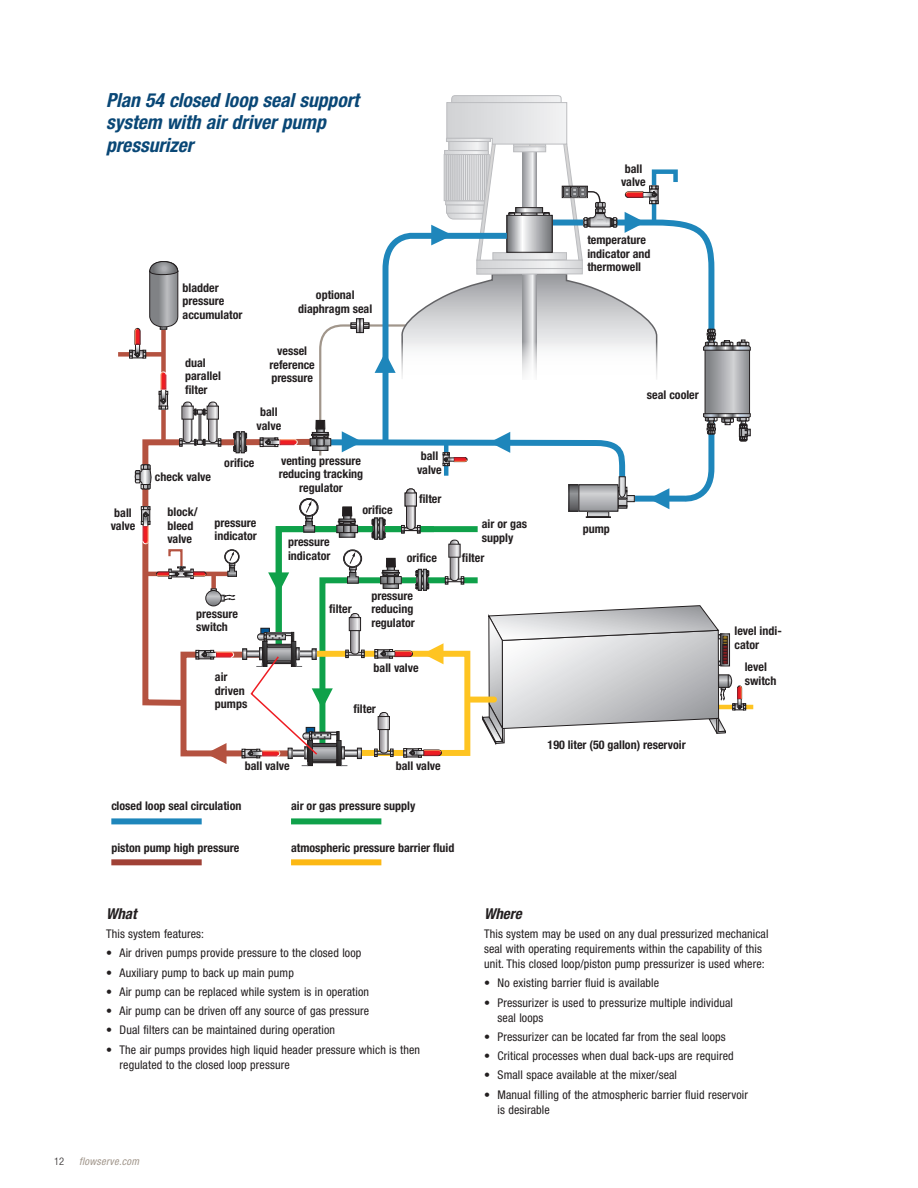
<style>
.page{position:relative;width:918px;height:1188px;background:#fff}
.page>*{position:absolute;margin:0;border:0;box-sizing:border-box;transform-origin:0 0}
.Sub_Header{font:italic 700 condensed 19.5px/22.5px "Helvetica Neue LT Std";color:#094776}
.Brochure_Sub_Title{font:italic 700 condensed 15px "Helvetica Neue LT Std";color:#231f20}
.Listing_Tabs{font:condensed 12px/15px "Helvetica Neue LT Std";letter-spacing:.01em;color:#231f20}
.Body_text{font:700 condensed 12px/13.5px "Helvetica Neue LT Std";color:#231f20}
.Brochure_Sub_Title-2{font:condensed 12px/15px "Helvetica Neue LT Std";letter-spacing:.01em;color:#231f20}
.t1{font:italic condensed 10.5px "Helvetica Neue LT Std";letter-spacing:.025em;color:#a1968b}
.t2{font:300 condensed 10.5px "Helvetica Neue LT Std";color:#231f20}
</style>
<div class="page">
<hr style="left:719px;top:705px;width:34px;height:4px;background:#fec422">
<div style="left:118px;top:352px;width:45px;height:5px;background:#b45240"></div>
<div style="left:111px;top:818px;width:91px;height:6px;background:#1e86bb"></div>
<div style="left:111px;top:859px;width:91px;height:6px;background:#a04136"></div>
<div style="left:291px;top:818px;width:90px;height:6px;background:#0fa14a"></div>
<div style="left:291px;top:859px;width:90px;height:6px;background:#fcb814"></div>
<svg style="left:129px;top:95px;width:622px;height:671px"></svg>
<p class="Sub_Header" style="left:106px;top:89px;width:254px">Plan 54 closed loop seal support system with air driver pump pressurizer</p>
<p class="Body_text" style="left:111px;top:506px;width:26px">ball valve</p>
<p class="Body_text" style="left:183px;top:281px;width:38px">bladder</p>
<p class="Body_text" style="left:183px;top:294px;width:43px">pressure</p>
<p class="Body_text" style="left:183px;top:308px;width:61px">accumulator</p>
<p class="Body_text" style="left:185px;top:356px;width:37px">dual parallel filter</p>
<p class="Body_text" style="left:316px;top:288px;width:40px">optional</p>
<p class="Body_text" style="left:298px;top:302px;width:75px">diaphragm seal</p>
<p class="Body_text" style="left:270px;top:344px;width:47px;text-align:center">vessel reference pressure</p>
<p class="Body_text" style="left:257px;top:405px;width:26px">ball valve</p>
<p class="Body_text" style="left:155px;top:470px;width:58px">check valve</p>
<p class="Body_text" style="left:224px;top:456px;width:32px">orifice</p>
<p class="Body_text" style="left:279px;top:454px;width:86px;text-align:center">venting pressure reducing tracking regulator</p>
<p class="Body_text" style="left:167px;top:505px;width:32px">block/ bleed valve</p>
<p class="Body_text" style="left:215px;top:515px;width:44px">pressure indicator</p>
<p class="Body_text" style="left:288px;top:535px;width:44px">pressure indicator</p>
<p class="Body_text" style="left:362px;top:503px;width:32px">orifice</p>
<p class="Body_text" style="left:417px;top:449px;width:26px">ball valve</p>
<p class="Body_text" style="left:419px;top:492px;width:24px">filter</p>
<p class="Body_text" style="left:482px;top:517px;width:47px">air or gas supply</p>
<p class="Body_text" style="left:407px;top:551px;width:32px">orifice</p>
<p class="Body_text" style="left:462px;top:551px;width:24px">filter</p>
<p class="Body_text" style="left:196px;top:606px;width:43px">pressure switch</p>
<p class="Body_text" style="left:215px;top:670px;width:34px">air driven pumps</p>
<p class="Body_text" style="left:329px;top:602px;width:24px">filter</p>
<p class="Body_text" style="left:371px;top:589px;width:45px">pressure reducing regulator</p>
<p class="Body_text" style="left:374px;top:661px;width:47px">ball valve</p>
<p class="Body_text" style="left:354px;top:702px;width:24px">filter</p>
<p class="Body_text" style="left:245px;top:759px;width:47px">ball valve</p>
<p class="Body_text" style="left:396px;top:759px;width:47px">ball valve</p>
<p class="Body_text" style="left:111px;top:799px;width:132px">closed loop seal circulation</p>
<p class="Body_text" style="left:111px;top:840px;width:129px">piston pump high pressure</p>
<p class="Body_text" style="left:291px;top:799px;width:126px">air or gas pressure supply</p>
<p class="Body_text" style="left:291px;top:840px;width:165px">atmospheric pressure barrier fluid</p>
<p class="Body_text" style="left:621px;top:162px;width:26px">ball valve</p>
<p class="Body_text" style="left:587px;top:233px;width:65px">temperature indicator and thermowell</p>
<p class="Body_text" style="left:647px;top:388px;width:53px">seal cooler</p>
<p class="Body_text" style="left:583px;top:522px;width:29px">pump</p>
<p class="Body_text" style="left:548px;top:738px;width:140px">190 liter (50 gallon) reservoir</p>
<p class="Body_text" style="left:735px;top:624px;width:49px">level indi&shy;cator</p>
<p class="Body_text" style="left:745px;top:660px;width:33px">level switch</p>
<p class="Brochure_Sub_Title" style="left:106px;top:904px;width:32px">What</p>
<p class="Brochure_Sub_Title-2" style="left:106px;top:926px;width:100px">This system features:</p>
<p class="Listing_Tabs" style="left:106px;top:945px;width:257px">• Air driven pumps provide pressure to the closed loop</p>
<p class="Listing_Tabs" style="left:106px;top:965px;width:189px">• Auxiliary pump to back up main pump</p>
<p class="Listing_Tabs" style="left:106px;top:984px;width:264px">• Air pump can be replaced while system is in operation</p>
<p class="Listing_Tabs" style="left:106px;top:1003px;width:264px">• Air pump can be driven off any source of gas pressure</p>
<p class="Listing_Tabs" style="left:106px;top:1022px;width:230px">• Dual filters can be maintained during operation</p>
<p class="Listing_Tabs" style="left:120px;top:1042px;width:302px;text-indent:-14px">• The air pumps provides high liquid header pressure which is then regulated to the closed loop pressure</p>
<p class="t2" style="left:54px;top:1155px;width:12px">12</p>
<p class="t1" style="left:79px;top:1155px;width:61px">flowserve.com</p>
<p class="Brochure_Sub_Title" style="left:484px;top:904px;width:39px">Where</p>
<p class="Brochure_Sub_Title-2" style="left:484px;top:926px;width:286px">This system may be used on any dual pressurized mechanical seal with operating requirements within the capability of this unit. This closed loop/piston pump pressurizer is used where:</p>
<p class="Listing_Tabs" style="left:484px;top:975px;width:176px">• No existing barrier fluid is available</p>
<p class="Listing_Tabs" style="left:498px;top:995px;width:237px;text-indent:-14px">• Pressurizer is used to pressurize multiple individual seal loops</p>
<p class="Listing_Tabs" style="left:484px;top:1029px;width:243px">• Pressurizer can be located far from the seal loops</p>
<p class="Listing_Tabs" style="left:484px;top:1048px;width:251px">• Critical processes when dual back-ups are required</p>
<p class="Listing_Tabs" style="left:484px;top:1067px;width:194px">• Small space available at the mixer/seal</p>
<p class="Listing_Tabs" style="left:498px;top:1087px;width:252px;text-indent:-14px">• Manual filling of the atmospheric barrier fluid reservoir is desirable</p>
</div>
